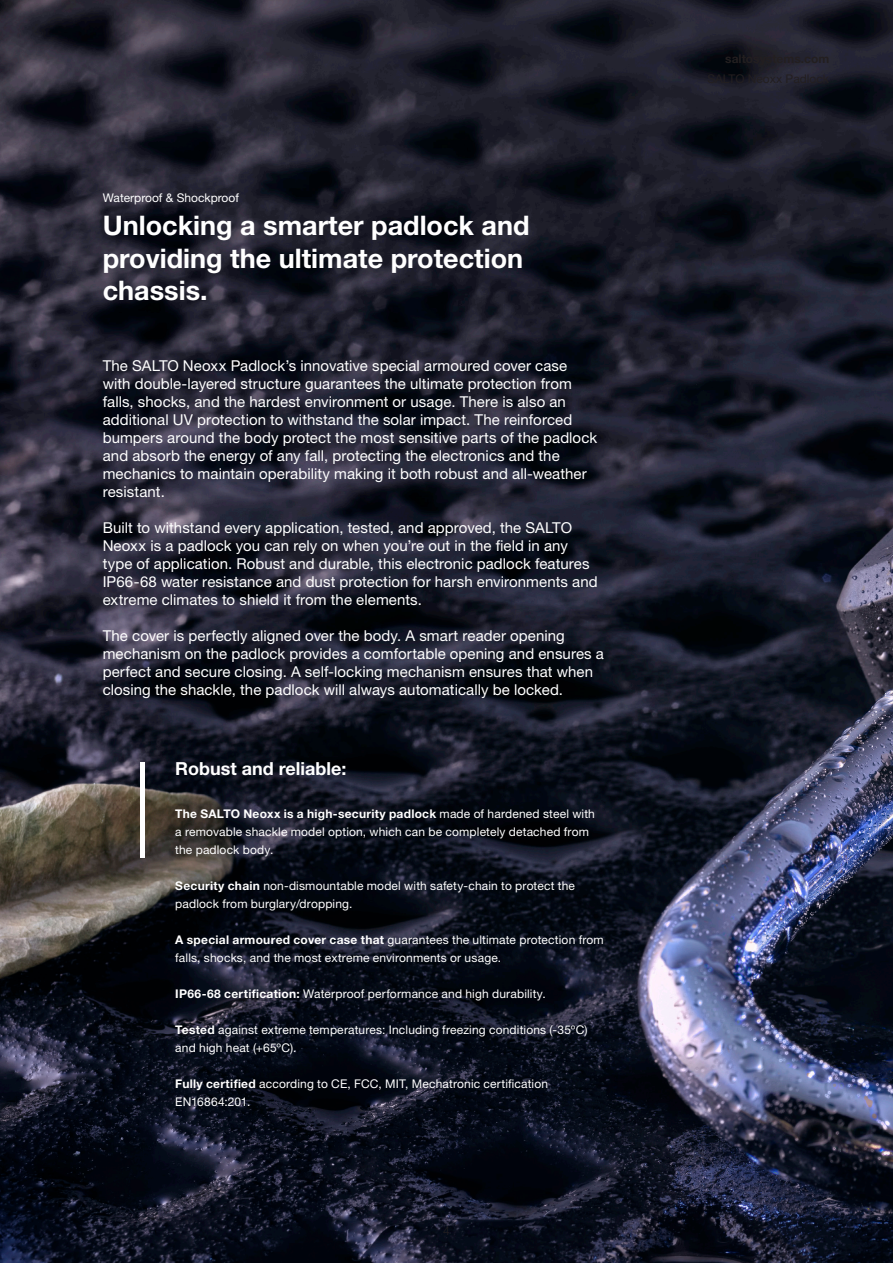
<style>
.page{position:relative;width:893px;height:1263px;background:#fff}
.page>*{position:absolute;margin:0;border:0;box-sizing:border-box;transform-origin:0 0}
.t1{font:700 27px/32.4px "Helvetica Neue LT Std";color:#fff}
.t2{font:700 18px "Helvetica Neue LT Std";color:#fff}
.t3{font:15px/18px "Helvetica Neue LT Std";letter-spacing:.005em;color:#fff}
.t4{font:12px/18px "Helvetica Neue LT Std";letter-spacing:.01em;color:#fff}
.s1{font-weight:700}
</style>
<div class="page">
<img style="left:0;top:0;width:893px;height:1263px">
<hr style="left:140px;top:762px;width:4px;height:95px;background:#fff">
<p class="t4" style="left:103px;top:189px;width:138px">Waterproof &amp; Shockproof</p>
<h1 class="t1" style="left:103px;top:209px;width:428px">Unlocking a smarter padlock and providing the ultimate protection chassis.</h1>
<p class="t3" style="left:103px;top:356px;width:496px">The SALTO Neoxx Padlock’s innovative special armoured cover case with double-layered structure guarantees the ultimate protection from falls, shocks, and the hardest environment or usage. There is also an additional UV protection to withstand the solar impact. The reinforced bumpers around the body protect the most sensitive parts of the padlock and absorb the energy of any fall, protecting the electronics and the mechanics to maintain operability making it both robust and all-weather resistant.</p>
<p class="t3" style="left:103px;top:518px;width:496px">Built to withstand every application, tested, and approved, the SALTO Neoxx is a padlock you can rely on when you’re out in the field in any type of application. Robust and durable, this electronic padlock features IP66-68 water resistance and dust protection for harsh environments and extreme climates to shield it from the elements.</p>
<p class="t3" style="left:103px;top:626px;width:503px">The cover is perfectly aligned over the body. A smart reader opening mechanism on the padlock provides a comfortable opening and ensures a perfect and secure closing. A self-locking mechanism ensures that when closing the shackle, the padlock will always automatically be locked.</p>
<p class="t2" style="left:175px;top:757px;width:173px">Robust and reliable:</p>
<p class="t4" style="left:175px;top:805px;width:421px"><span class="s1">The SALTO Neoxx is a high-security padlock</span> made of hardened steel with a removable shackle model option, which can be completely detached from the padlock body.</p>
<p class="t4" style="left:175px;top:877px;width:401px"><span class="s1">Security chain</span> non-dismountable model with safety-chain to protect the padlock from burglary/dropping.</p>
<p class="t4" style="left:175px;top:931px;width:430px"><span class="s1">A special armoured cover case that</span> guarantees the ultimate protection from falls, shocks, and the most extreme environments or usage.</p>
<p class="t4" style="left:175px;top:985px;width:372px"><span class="s1">IP66-68 certification:</span> Waterproof performance and high durability.</p>
<p class="t4" style="left:175px;top:1021px;width:414px"><span class="s1">Tested</span> against extreme temperatures: Including freezing conditions (-35ºC) and high heat (+65ºC).</p>
<p class="t4" style="left:175px;top:1075px;width:374px"><span class="s1">Fully certified</span> according to CE, FCC, MIT, Mechatronic certification<br>EN16864:201.</p>
</div>
